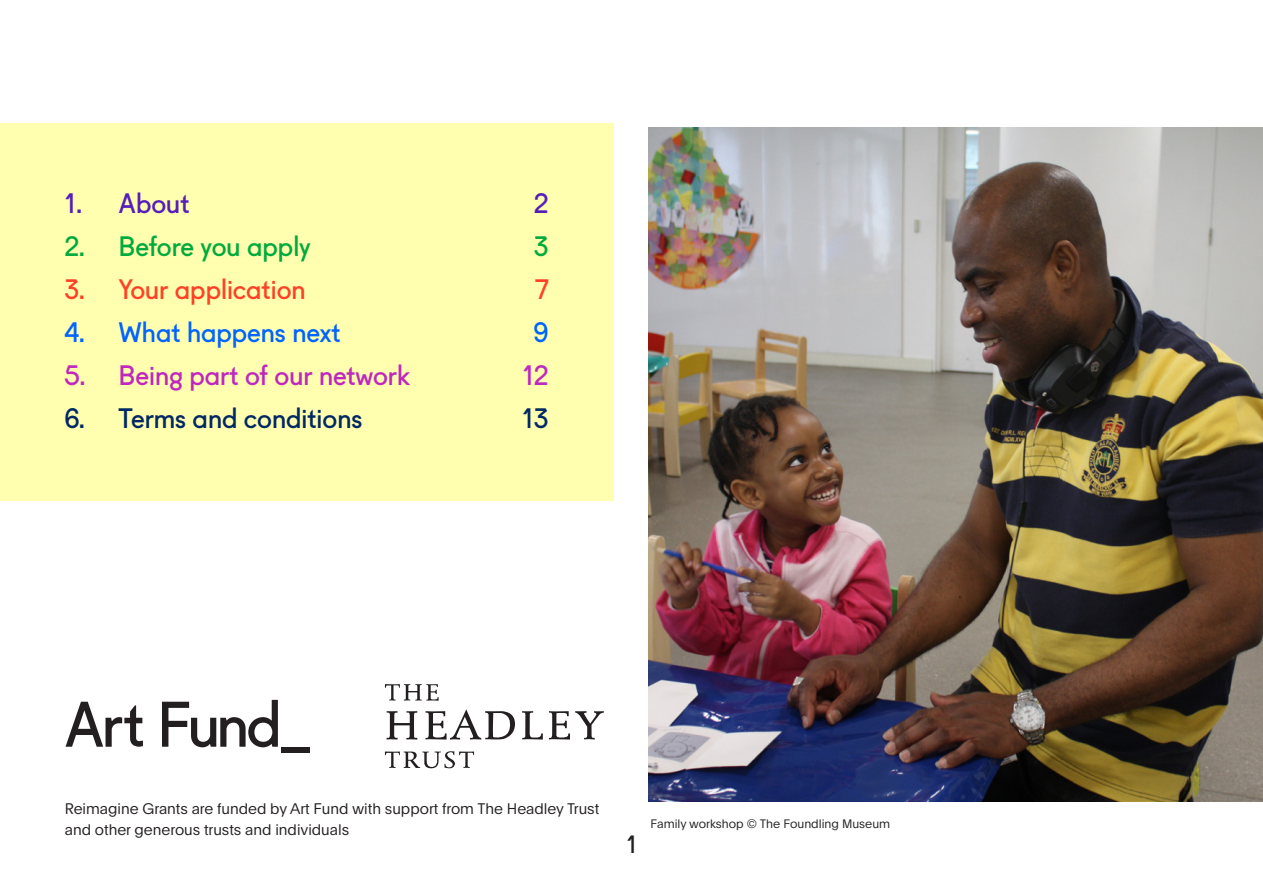
<style>
.page{position:relative;width:1263px;height:893px;background:#fff}
.page>*{position:absolute;margin:0;border:0;box-sizing:border-box;transform-origin:0 0}
.t1{font:27px "Fugue Art Fund";color:#be28be}
.t2{font:27px "Fugue Art Fund";color:#002864}
.t3{font:27px "Fugue Art Fund";color:#ff4128}
.t4{font:27px "Fugue Art Fund";color:#0064ff}
.t5{font:27px "Fugue Art Fund";color:#00aa3c}
.t6{font:27px "Fugue Art Fund";color:#551eb9}
.t7{font:24px "Fugue Art Fund";color:#231f20}
.body_copy{font:300 15px/21px "Plain";color:#231f20}
.body_copy-2{font:300 12px "Plain";color:#231f20}
</style>
<div class="page">
<svg style="left:66px;top:702px;width:77px;height:45px"></svg>
<svg style="left:162px;top:700px;width:116px;height:47px"></svg>
<div style="left:281px;top:747px;width:29px;height:6px;background:#231f20"></div>
<svg style="left:387px;top:711px;width:30px;height:29px"></svg>
<svg style="left:385px;top:684px;width:54px;height:17px"></svg>
<svg style="left:385px;top:751px;width:89px;height:17px"></svg>
<svg style="left:549px;top:711px;width:55px;height:29px"></svg>
<svg style="left:522px;top:711px;width:21px;height:29px"></svg>
<svg style="left:425px;top:709px;width:90px;height:31px"></svg>
<img style="left:648px;top:128px;width:615px;height:673px">
<div style="left:0;top:123px;width:613px;height:377px;background:#ffffaf"></div>
<p class="t6" style="left:64px;top:182px;width:127px">1. About</p>
<p class="t6" style="left:534px;top:182px;width:16px">2</p>
<p class="t5" style="left:64px;top:225px;width:248px">2. Before you apply</p>
<p class="t5" style="left:534px;top:225px;width:16px">3</p>
<p class="t3" style="left:64px;top:268px;width:243px">3. Your application</p>
<p class="t3" style="left:535px;top:268px;width:15px">7</p>
<p class="t4" style="left:64px;top:311px;width:278px">4. What happens next</p>
<p class="t4" style="left:534px;top:311px;width:16px">9</p>
<p class="t1" style="left:64px;top:354px;width:347px">5. Being part of our network</p>
<p class="t1" style="left:522px;top:354px;width:28px">12</p>
<p class="t2" style="left:64px;top:397px;width:299px">6. Terms and conditions</p>
<p class="t2" style="left:522px;top:397px;width:28px">13</p>
<p class="body_copy" style="left:65px;top:797px;width:536px">Reimagine Grants are funded by Art Fund with support from The Headley Trust and other generous trusts and individuals</p>
<h2 class="t7" style="left:626px;top:825px;width:13px">1</h2>
<p class="body_copy-2" style="left:651px;top:815px;width:241px">Family workshop © The Foundling Museum</p>
</div>
